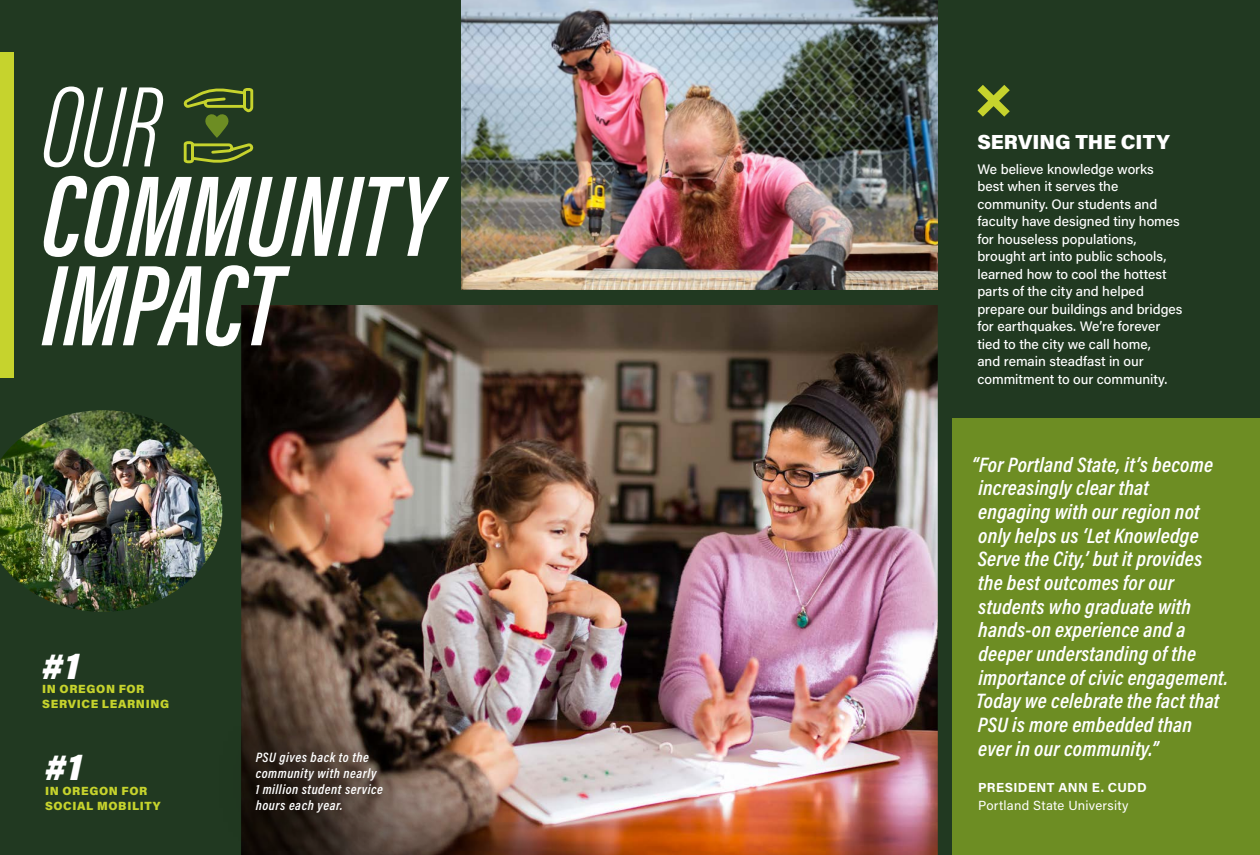
<style>
.page{position:relative;width:1260px;height:855px;background:#213921}
.page>*{position:absolute;margin:0;border:0;box-sizing:border-box;transform-origin:0 0}
.t1{font:italic 600 118.25px/89.4px "Acumin Pro Extra Cond";color:#fff}
.t2{font:italic 300 118.25px "Acumin Pro Extra Cond";color:#fff}
.t3{font:italic 900 36.62px "Acumin Pro";color:#fff}
.t4{font:21.12px/23.6px "Acumin Variable Concept";letter-spacing:.01em;color:#fff}
.t5{font:20.38px "Acumin Variable Concept";color:#fff}
.t6{font:500 13.75px/17.5px "Acumin Pro";color:#fff}
.t7{font:italic 600 13.75px/16px "Acumin Pro Cond";letter-spacing:.04em;color:#fff}
.t8{font:13.12px "Acumin Pro";letter-spacing:.02em;color:#fff}
.t9{font:700 13.12px "Acumin Pro";letter-spacing:.03em;color:#fff}
.t10{font:900 11.88px/14.8px "Acumin Pro";letter-spacing:.055em;color:#c6d32d}
</style>
<div class="page">
<img style="left:461px;top:0;width:477px;height:290px">
<div style="left:0;top:53px;width:13px;height:325px;background:#c6d32d"></div>
<svg style="left:183px;top:88px;width:71px;height:76px"></svg>
<img style="left:0;top:410px;width:222px;height:202px">
<div style="left:952px;top:418px;width:308px;height:437px;background:#6d8d23"></div>
<svg style="left:977px;top:85px;width:33px;height:32px"></svg>
<img style="left:241px;top:305px;width:697px;height:550px">
<div style="left:215px;top:712px;width:204px;height:141px;background:#000;opacity:.75"></div>
<h1 class="t2" style="left:42px;top:56px;width:119px">OUR</h1>
<h1 class="t1" style="left:42px;top:171px;width:398px">COMMUNITY<br>IMPACT</h1>
<h2 class="t3" style="left:42px;top:640px;width:39px">#1</h2>
<p class="t10" style="left:42px;top:681px;width:129px">IN OREGON FOR<br>SERVICE LEARNING</p>
<h2 class="t3" style="left:45px;top:741px;width:39px">#1</h2>
<p class="t10" style="left:45px;top:783px;width:117px">IN OREGON FOR<br>SOCIAL MOBILITY</p>
<p class="t7" style="left:256px;top:749px;width:129px">PSU gives back to the community with nearly<br>1 million student service hours each year.</p>
<h3 class="t5" style="left:977px;top:128px;width:194px">SERVING THE CITY</h3>
<p class="t6" style="left:977px;top:159px;width:207px">We believe knowledge works best when it serves the community. Our students and faculty have designed tiny homes for houseless populations, brought art into public schools, learned how to cool the hottest parts of the city and helped prepare our buildings and bridges for earthquakes. We’re forever tied to the city we call home,<br>and remain steadfast in our commitment to our community.</p>
<p class="t4" style="left:972px;top:452px;width:258px">“For Portland State, it’s become increasingly clear that<br>engaging with our region not only helps us ‘Let Knowledge<br>Serve the City,’ but it provides<br>the best outcomes for our students who graduate with hands-on experience and a deeper understanding of the importance of civic engagement.<br>Today we celebrate the fact that<br>PSU is more embedded than<br>ever in our community.”</p>
<p class="t9" style="left:978px;top:778px;width:170px">PRESIDENT ANN E. CUDD</p>
<p class="t8" style="left:978px;top:796px;width:152px">Portland State University</p>
</div>
